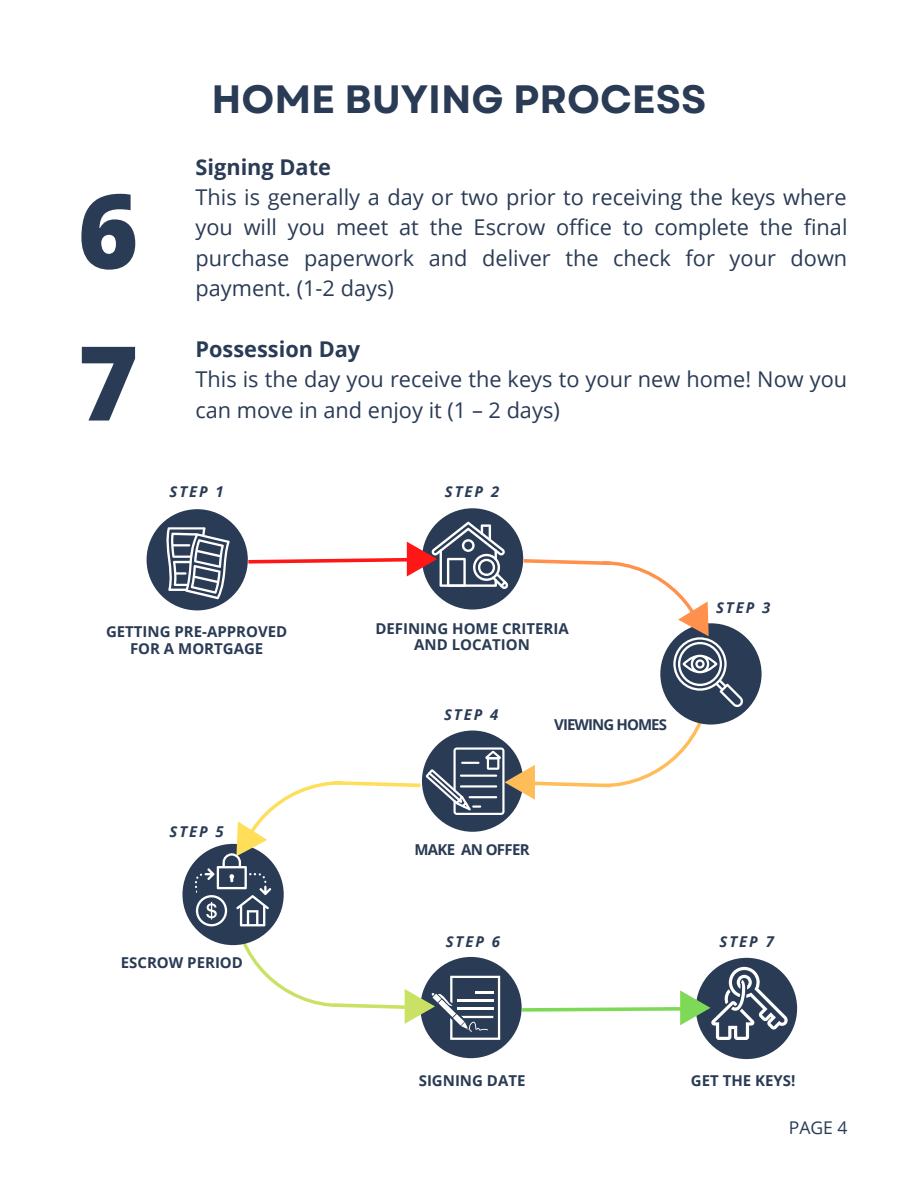
<style>
.page{position:relative;width:918px;height:1188px;background:#fff}
.page>*{position:absolute;margin:0;border:0;box-sizing:border-box;transform-origin:0 0}
.t1{font:800 103.35px "Open Sans";color:#2a3b55}
.t2{font:700 39.45px "Garet";color:#2a3b55}
.t3{font:21.75px/30.3px "Open Sans";color:#2a3b55;text-align:justify}
.t4{font:700 21.75px "Open Sans";color:#2a3b55}
.t5{font:17.55px "Open Sans";color:#2a3b55}
.t6{font:700 15px/16.8px "Open Sans";color:#2a3b55;text-align:center}
.t7{font:italic 700 15px "Open Sans";letter-spacing:.13em;color:#2a3b55}
.t8{font:700 15px "Open Sans";letter-spacing:-.06em;color:#2a3b55}
.t9{font:700 15px "Open Sans";letter-spacing:-.04em;color:#2a3b55}
</style>
<div class="page">
<div style="left:147px;top:509px;width:101px;height:101px;background:#2a3b55;border-radius:50%"></div>
<div style="left:422px;top:508px;width:101px;height:102px;background:#2a3b55;border-radius:50%"></div>
<div style="left:420px;top:957px;width:102px;height:101px;background:#2a3b55;border-radius:50%"></div>
<div style="left:696px;top:958px;width:101px;height:101px;background:#2a3b55;border-radius:50%"></div>
<svg style="left:165px;top:522px;width:623px;height:518px"></svg>
<h1 class="t1" style="left:78px;top:158px;width:62px">6</h1>
<h1 class="t1" style="left:78px;top:310px;width:62px">7</h1>
<h2 class="t2" style="left:211px;top:71px;width:497px">HOME BUYING PROCESS</h2>
<p class="t4" style="left:196px;top:151px;width:137px">Signing Date</p>
<p class="t3" style="left:196px;top:181px;width:654px">This is generally a day or two prior to receiving the keys where you will you meet at the Escrow office to complete the final purchase paperwork and deliver the check for your down payment. (1-2 days)</p>
<p class="t4" style="left:196px;top:334px;width:166px">Possession Day</p>
<p class="t3" style="left:196px;top:364px;width:653px">This is the day you receive the keys to your new home! Now you can move in and enjoy it (1 – 2 days)</p>
<p class="t7" style="left:169px;top:481px;width:56px">STEP 1</p>
<p class="t7" style="left:445px;top:481px;width:56px">STEP 2</p>
<p class="t7" style="left:716px;top:597px;width:56px">STEP 3</p>
<p class="t6" style="left:106px;top:623px;width:183px">GETTING PRE-APPROVED<br>FOR A MORTGAGE</p>
<p class="t7" style="left:169px;top:821px;width:56px">STEP 5</p>
<p class="t6" style="left:121px;top:954px;width:124px">ESCROW PERIOD</p>
<p class="t6" style="left:375px;top:621px;width:195px;line-height:15.8px">DEFINING HOME CRITERIA<br>AND LOCATION</p>
<p class="t7" style="left:444px;top:704px;width:56px">STEP 4</p>
<p class="t8" style="left:554px;top:714px;width:114px">VIEWING HOMES</p>
<p class="t9" style="left:414px;top:839px;width:117px">MAKE AN OFFER</p>
<p class="t7" style="left:446px;top:931px;width:56px">STEP 6</p>
<p class="t7" style="left:720px;top:931px;width:56px">STEP 7</p>
<p class="t6" style="left:419px;top:1072px;width:108px">SIGNING DATE</p>
<p class="t6" style="left:691px;top:1072px;width:106px">GET THE KEYS!</p>
<p class="t5" style="left:789px;top:1115px;width:60px">PAGE 4</p>
</div>
